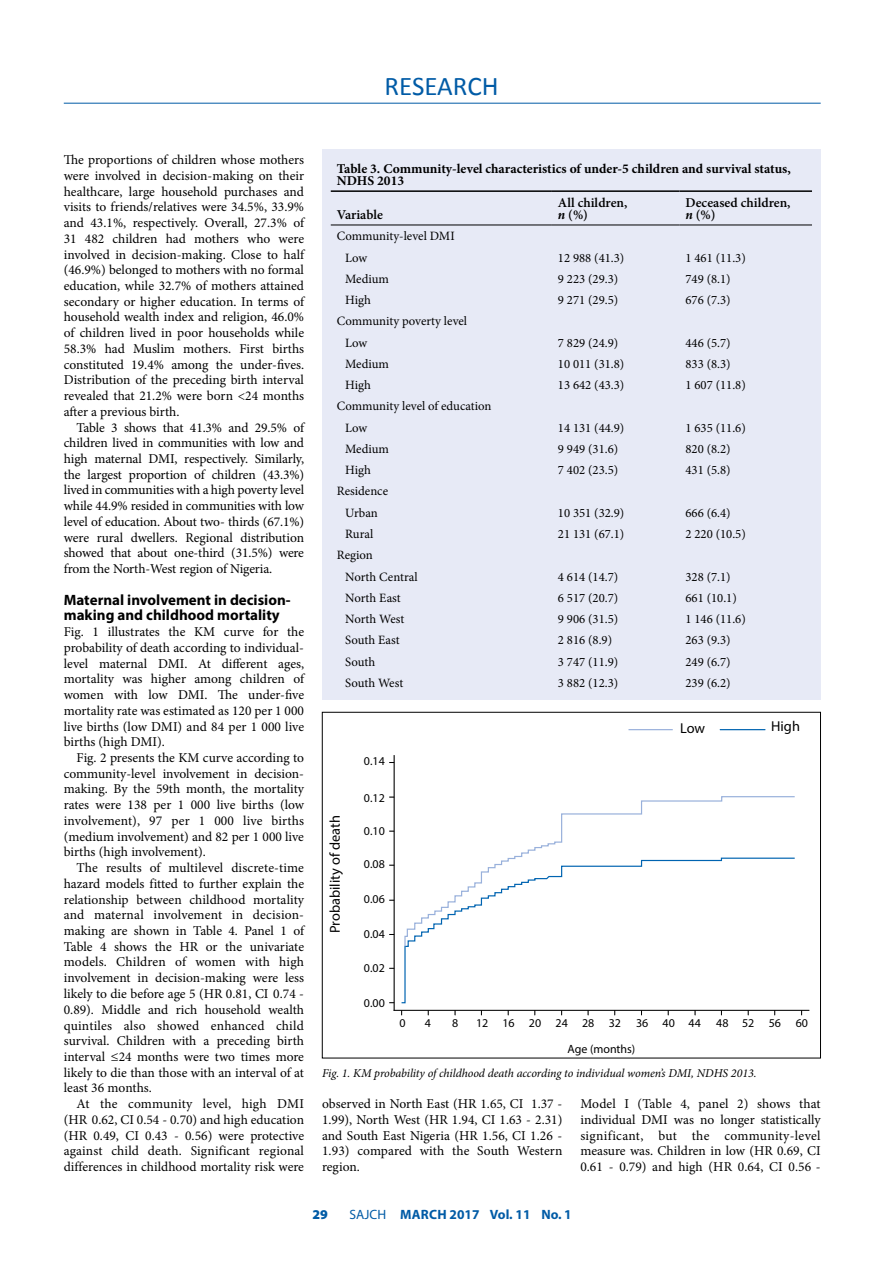
<style>
.page{position:relative;width:893px;height:1263px;background:#fff}
.page>*{position:absolute;margin:0;border:0;box-sizing:border-box;transform-origin:0 0}
.t1{font:27px "Calibri";color:#005ba6}
.t2{font:700 15px/15.8px "Myriad Pro";color:#000}
.t3{font:14.4px "Myriad Pro";color:#000}
.t4{font:13.5px/15.8px "Minion Pro";color:#000;text-align:justify}
.t5{font:700 13.5px/12px "Minion Pro";color:#000}
.t6{font:600 13.5px/12px "Minion Pro";color:#000}
.t7{font:700 13.5px "Myriad Pro";color:#005ba6}
.t8{font:900 13.5px "Myriad Pro";color:#005ba6}
.t9{font:12.75px/21.3px "Minion Pro";color:#000}
.t10{font:italic 12px "Minion Pro";letter-spacing:-.01em;color:#000}
.t11{font:12px "Myriad Pro";color:#000}
.s1{font-weight:700;font-style:italic}
.s2{font-weight:400}
</style>
<div class="page">
<hr style="left:64px;top:103px;width:757px;height:1px;background:#005ba6">
<div style="left:322px;top:149px;width:498px;height:550px;background:#e7eaf6"></div>
<hr style="left:331px;top:190px;width:221px;height:2px;background:#000">
<hr style="left:552px;top:190px;width:127px;height:2px;background:#000">
<hr style="left:679px;top:190px;width:133px;height:2px;background:#000">
<hr style="left:331px;top:225px;width:221px;height:1px;background:#000">
<hr style="left:552px;top:225px;width:127px;height:1px;background:#000">
<hr style="left:679px;top:225px;width:133px;height:1px;background:#000">
<hr style="left:394px;top:755px;width:1px;height:255px;background:#000">
<hr style="left:394px;top:1010px;width:415px;height:1px;background:#000">
<svg style="left:404px;top:796px;width:391px;height:151px"></svg>
<hr style="left:628px;top:729px;width:45px;height:1px;background:#98b0db">
<hr style="left:720px;top:729px;width:45px;height:1px;background:#0064b1">
<h1 class="t1" style="left:384px;top:69px;width:116px">RESEARCH</h1>
<p class="t4" style="left:64px;top:152px;width:242px">The proportions of children whose mothers were involved in decision-making on their healthcare, large household purchases and visits to friends/relatives were 34.5%, 33.9% and 43.1%, respectively. Overall, 27.3% of 31 482 children had mothers who were involved in decision-making. Close to half (46.9%) belonged to mothers with no formal education, while 32.7% of mothers attained secondary or higher education. In terms of household wealth index and religion, 46.0% of children lived in poor households while 58.3% had Muslim mothers. First births constituted 19.4% among the under-fives.<br>Distribution of the preceding birth interval revealed that 21.2% were born &lt;24 months after a previous birth.</p>
<p class="t4" style="left:64px;top:419px;width:242px;text-indent:13px">Table 3 shows that 41.3% and 29.5% of children lived in communities with low and high maternal DMI, respectively. Similarly, the largest proportion of children (43.3%) lived in communities with a high poverty level while 44.9% resided in communities with low level of education. About two- thirds (67.1%) were rural dwellers. Regional distribution showed that about one-third (31.5%) were from the North-West region of Nigeria.</p>
<p class="t2" style="left:64px;top:591px;width:228px">Maternal involvement in decision&shy;making and childhood mortality</p>
<p class="t4" style="left:64px;top:624px;width:242px">Fig. 1 illustrates the KM curve for the probability of death according to individual&shy;level maternal DMI. At different ages, mortality was higher among children of women with low DMI. The under-five mortality rate was estimated as 120 per 1 000 live births (low DMI) and 84 per 1 000 live births (high DMI).</p>
<p class="t4" style="left:64px;top:750px;width:242px;text-indent:13px">Fig. 2 presents the KM curve according to community-level involvement in decision&shy;making. By the 59th month, the mortality rates were 138 per 1 000 live births (low involvement), 97 per 1 000 live births (medium involvement) and 82 per 1 000 live births (high involvement).</p>
<p class="t4" style="left:64px;top:860px;width:242px;text-indent:13px">The results of multilevel discrete-time hazard models fitted to further explain the relationship between childhood mortality and maternal involvement in decision&shy;making are shown in Table 4. Panel 1 of Table 4 shows the HR or the univariate models. Children of women with high involvement in decision-making were less likely to die before age 5 (HR 0.81, CI 0.74 - 0.89). Middle and rich household wealth quintiles also showed enhanced child survival. Children with a preceding birth interval ≤24 months were two times more likely to die than those with an interval of at least 36 months.</p>
<p class="t4" style="left:64px;top:1096px;width:242px;text-indent:13px">At the community level, high DMI (HR 0.62, CI 0.54 - 0.70) and high education (HR 0.49, CI 0.43 - 0.56) were protective against child death. Significant regional differences in childhood mortality risk were</p>
<p class="t4" style="left:322px;top:1096px;width:242px">observed in North East (HR 1.65, CI 1.37 - 1.99), North West (HR 1.94, CI 1.63 - 2.31) and South East Nigeria (HR 1.56, CI 1.26 - 1.93) compared with the South Western region.</p>
<p class="t4" style="left:580px;top:1096px;width:242px">Model I (Table 4, panel 2) shows that individual DMI was no longer statistically significant, but the community-level measure was. Children in low (HR 0.69, CI 0.61 - 0.79) and high (HR 0.64, CI 0.56 -</p>
<p class="t5" style="left:337px;top:163px;width:455px">Table 3. Community-level characteristics of under-5 children and survival status,<br>NDHS 2013</p>
<p class="t6" style="left:337px;top:209px;width:48px">Variable</p>
<p class="t6" style="left:558px;top:197px;width:71px">All children, <span class="s1">n</span> (%)</p>
<p class="t6" style="left:685px;top:197px;width:107px">Deceased children, <span class="s1">n</span> (%)</p>
<p class="t9" style="left:345px;top:226px;width:111px;text-indent:-9px">Community-level DMI<br>Low</p>
<p class="t9" style="left:558px;top:247px;width:68px">12 988 (41.3)</p>
<p class="t9" style="left:685px;top:247px;width:62px">1 461 (11.3)</p>
<p class="t9" style="left:345px;top:268px;width:45px">Medium</p>
<p class="t9" style="left:558px;top:268px;width:62px">9 223 (29.3)</p>
<p class="t9" style="left:685px;top:268px;width:47px">749 (8.1)</p>
<p class="t9" style="left:345px;top:289px;width:27px">High</p>
<p class="t9" style="left:558px;top:289px;width:62px">9 271 (29.5)</p>
<p class="t9" style="left:685px;top:289px;width:47px">676 (7.3)</p>
<p class="t9" style="left:345px;top:311px;width:123px;text-indent:-9px">Community poverty level<br>Low</p>
<p class="t9" style="left:558px;top:332px;width:62px">7 829 (24.9)</p>
<p class="t9" style="left:685px;top:332px;width:47px">446 (5.7)</p>
<p class="t9" style="left:345px;top:353px;width:45px">Medium</p>
<p class="t9" style="left:558px;top:353px;width:68px">10 011 (31.8)</p>
<p class="t9" style="left:685px;top:353px;width:47px">833 (8.3)</p>
<p class="t9" style="left:345px;top:374px;width:27px">High</p>
<p class="t9" style="left:558px;top:374px;width:68px">13 642 (43.3)</p>
<p class="t9" style="left:685px;top:374px;width:62px">1 607 (11.8)</p>
<p class="t9" style="left:345px;top:396px;width:148px;text-indent:-9px">Community level of education<br>Low</p>
<p class="t9" style="left:558px;top:417px;width:68px">14 131 (44.9)</p>
<p class="t9" style="left:685px;top:417px;width:62px">1 635 (11.6)</p>
<p class="t9" style="left:345px;top:438px;width:45px">Medium</p>
<p class="t9" style="left:558px;top:438px;width:62px">9 949 (31.6)</p>
<p class="t9" style="left:685px;top:438px;width:47px">820 (8.2)</p>
<p class="t9" style="left:345px;top:459px;width:27px">High</p>
<p class="t9" style="left:558px;top:459px;width:62px">7 402 (23.5)</p>
<p class="t9" style="left:685px;top:459px;width:47px">431 (5.8)</p>
<p class="t9" style="left:337px;top:481px;width:53px;text-align:center">Residence<br>Urban</p>
<p class="t9" style="left:558px;top:502px;width:68px">10 351 (32.9)</p>
<p class="t9" style="left:685px;top:502px;width:47px">666 (6.4)</p>
<p class="t9" style="left:345px;top:523px;width:30px">Rural</p>
<p class="t9" style="left:558px;top:523px;width:68px">21 131 (67.1)</p>
<p class="t9" style="left:685px;top:523px;width:62px">2 220 (10.5)</p>
<p class="t9" style="left:345px;top:545px;width:74px;text-indent:-9px">Region<br>North Central</p>
<p class="t9" style="left:558px;top:566px;width:62px">4 614 (14.7)</p>
<p class="t9" style="left:685px;top:566px;width:47px">328 (7.1)</p>
<p class="t9" style="left:345px;top:587px;width:57px">North East</p>
<p class="t9" style="left:558px;top:587px;width:62px">6 517 (20.7)</p>
<p class="t9" style="left:685px;top:587px;width:53px">661 (10.1)</p>
<p class="t9" style="left:345px;top:608px;width:61px">North West</p>
<p class="t9" style="left:558px;top:608px;width:62px">9 906 (31.5)</p>
<p class="t9" style="left:685px;top:608px;width:62px">1 146 (11.6)</p>
<p class="t9" style="left:345px;top:630px;width:56px">South East</p>
<p class="t9" style="left:558px;top:630px;width:56px">2 816 (8.9)</p>
<p class="t9" style="left:685px;top:630px;width:47px">263 (9.3)</p>
<p class="t9" style="left:345px;top:651px;width:31px">South</p>
<p class="t9" style="left:558px;top:651px;width:62px">3 747 (11.9)</p>
<p class="t9" style="left:685px;top:651px;width:47px">249 (6.7)</p>
<p class="t9" style="left:345px;top:672px;width:59px">South West</p>
<p class="t9" style="left:558px;top:672px;width:62px">3 882 (12.3)</p>
<p class="t9" style="left:685px;top:672px;width:47px">239 (6.2)</p>
<p class="t3" style="left:680px;top:719px;width:26px">Low</p>
<p class="t3" style="left:771px;top:717px;width:30px">High</p>
<p class="t11" style="left:364px;top:753px;width:22px">0.14</p>
<p class="t11" style="left:364px;top:790px;width:22px">0.12</p>
<p class="t3" style="left:326px;top:933px;width:119px;rotate:-90deg">Probability of death</p>
<p class="t11" style="left:364px;top:824px;width:22px">0.10</p>
<p class="t11" style="left:364px;top:857px;width:22px">0.08</p>
<p class="t11" style="left:364px;top:891px;width:22px">0.06</p>
<p class="t11" style="left:364px;top:927px;width:22px">0.04</p>
<p class="t11" style="left:364px;top:960px;width:22px">0.02</p>
<p class="t11" style="left:364px;top:996px;width:22px">0.00</p>
<p class="t11" style="left:399px;top:1016px;width:8px">0</p>
<p class="t11" style="left:425px;top:1016px;width:8px">4</p>
<p class="t11" style="left:452px;top:1016px;width:8px">8</p>
<p class="t11" style="left:476px;top:1016px;width:146px">12 16 20 24 28 32</p>
<p class="t11" style="left:636px;top:1016px;width:66px">36 40 44</p>
<p class="t11" style="left:716px;top:1016px;width:93px">48 52 56 60</p>
<p class="t11" style="left:568px;top:1042px;width:69px">Age (months)</p>
<p class="t10" style="left:322px;top:1065px;width:436px">Fig. 1. KM probability of childhood death according to individual women’s DMI, NDHS 2013.</p>
<p class="t8" style="left:312px;top:1207px;width:17px">29</p>
<p class="t7" style="left:349px;top:1206px;width:224px"><span class="s2">SAJCH</span> MARCH 2017 Vol. 11 No. 1</p>
</div>
